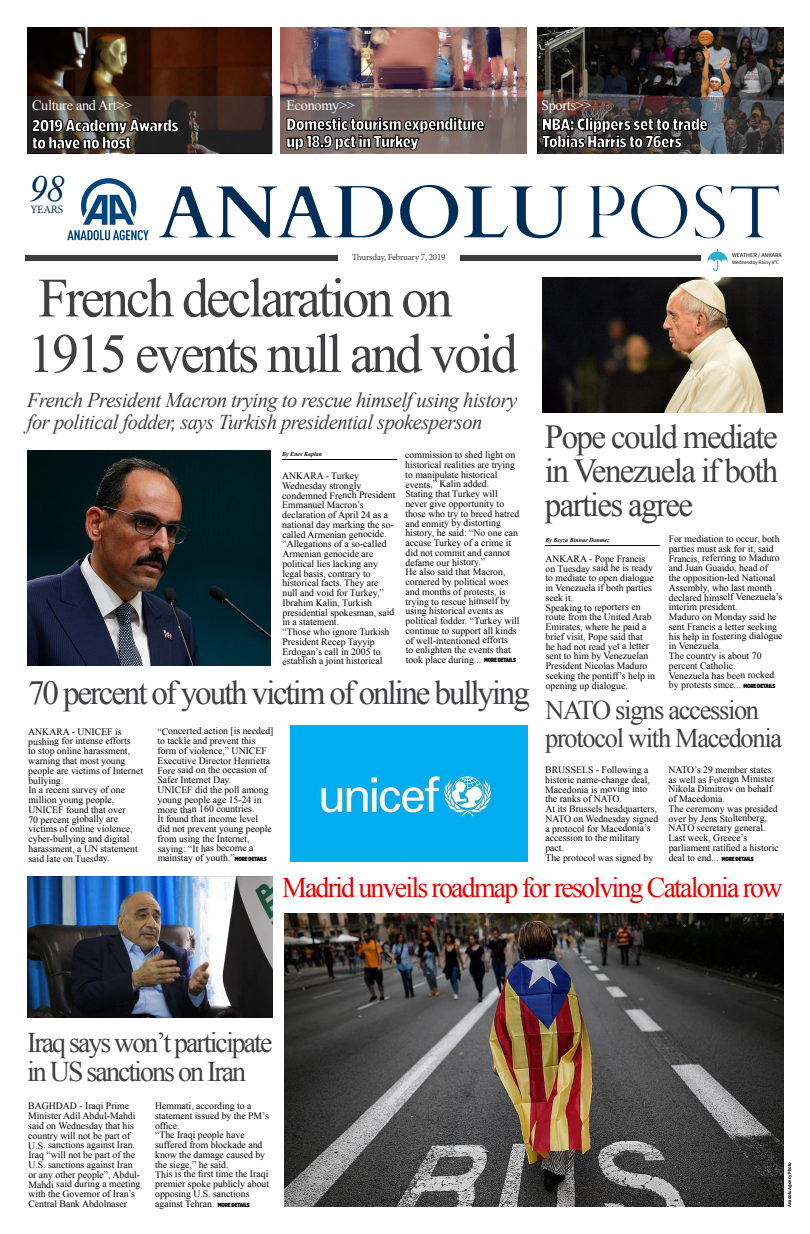
<style>
.page{position:relative;width:810px;height:1234px;background:#fff}
.page>*{position:absolute;margin:0;border:0;box-sizing:border-box;transform-origin:0 0}
.t1{font:55.5px/55.5px "Times New Roman";letter-spacing:-.055em;color:#404042}
.t2{font:italic 36.75px "Times New Roman";color:#002d55}
.t3{font:33.75px/33.8px "Times New Roman";letter-spacing:-.05em;color:#404042;text-align:justify}
.t4{font:28.5px "Times New Roman";letter-spacing:-.065em;color:#e60000}
.t5{font:28.5px/28.5px "Times New Roman";letter-spacing:-.07em;color:#404042}
.t6{font:27px/27px "Times New Roman";letter-spacing:-.05em;color:#404042}
.t7{font:italic 21px/21.8px "Times New Roman";letter-spacing:-.025em;color:#404042}
.t8{font:900 17.25px/17.2px "Gotham X Narrow";letter-spacing:-.01em;color:#fff}
.t9{font:14.25px "Times New Roman";letter-spacing:-.02em;color:#fff}
.t10{font:11.25px "Minion Pro";letter-spacing:-.02em;color:#002d55}
.t11{font:9.75px/9.8px "Times New Roman";color:#000}
.t12{font:9px "Minion Pro";letter-spacing:-.02em;color:#3d3939}
.t13{font:900 6px "Gotham X Narrow";letter-spacing:-.02em;color:#000}
.t14{font:italic 700 6px "Times New Roman";color:#000}
.t15{font:6px "Source Sans Pro";color:#000}
.t16{font:5.25px "Source Sans Pro";color:#000}
.t17{font:700 4.5px "Gotham Narrow";letter-spacing:-.01em;color:#000}
</style>
<div class="page">
<img style="left:27px;top:27px;width:245px;height:69px">
<img style="left:280px;top:27px;width:246px;height:70px">
<img style="left:538px;top:28px;width:246px;height:69px">
<div style="left:25px;top:255px;width:313px;height:5px;background:#3c3c3b"></div>
<div style="left:460px;top:255px;width:241px;height:5px;background:#3c3c3b"></div>
<svg style="left:707px;top:258px;width:21px;height:13px"></svg>
<svg style="left:159px;top:184px;width:621px;height:74px"></svg>
<svg style="left:67px;top:178px;width:82px;height:62px"></svg>
<hr style="left:282px;top:459px;width:115px;height:1px;background:#000">
<hr style="left:545px;top:545px;width:114px;height:1px;background:#000">
<img style="left:542px;top:277px;width:241px;height:135px">
<img style="left:284px;top:913px;width:499px;height:293px">
<img style="left:290px;top:725px;width:238px;height:136px">
<img style="left:27px;top:450px;width:243px;height:215px">
<img style="left:27px;top:876px;width:246px;height:141px">
<svg style="left:280px;top:97px;width:246px;height:56px;background:#776763"></svg>
<svg style="left:27px;top:96px;width:246px;height:57px;background:#392f2a"></svg>
<svg style="left:538px;top:97px;width:246px;height:56px;background:#4b4445"></svg>
<svg style="left:32px;top:119px;width:147px;height:30px;background:#2f2b27"></svg>
<svg style="left:286px;top:117px;width:199px;height:33px;background:#5c514d"></svg>
<svg style="left:542px;top:117px;width:166px;height:31px;background:#2e2d2c"></svg>
<h3 class="t9" style="left:32px;top:95px;width:102px">Culture and Art&gt;&gt;</h3>
<h3 class="t8" style="left:32px;top:116px;width:148px">2019 Academy Awards to have no host</h3>
<h3 class="t8" style="left:286px;top:115px;width:199px">Domestic tourism expenditure up 18.9 pct in Turkey</h3>
<h3 class="t8" style="left:542px;top:115px;width:167px">NBA: Clippers set to trade<br>Tobias Harris to 76ers</h3>
<h3 class="t9" style="left:286px;top:95px;width:70px">Economy&gt;&gt;</h3>
<h3 class="t9" style="left:541px;top:95px;width:52px">Sports&gt;&gt;</h3>
<h2 class="t2" style="left:29px;top:163px;width:38px">98</h2>
<p class="t10" style="left:30px;top:201px;width:34px">YEARS</p>
<p class="t12" style="left:352px;top:251px;width:95px">Thursday, February 7, 2019</p>
<p class="t15" style="left:732px;top:251px;width:51px">WEATHER / ANKARA</p>
<p class="t16" style="left:732px;top:259px;width:49px">Wednesday Rainy 8°C</p>
<h1 class="t1" style="left:28px;top:269px;width:492px">French declaration on<br>1915 events null and void</h1>
<h3 class="t7" style="left:27px;top:388px;width:492px">French President Macron trying to rescue himself using history for political fodder, says Turkish presidential spokesperson</h3>
<h3 class="t3" style="left:545px;top:419px;width:235px">Pope could mediate in Venezuela if both parties agree</h3>
<p class="t11" style="left:405px;top:450px;width:116px">commission to shed light on historical realities are trying to manipulate historical events,” Kalin added.<br>Stating that Turkey will never give opportunity to those who try to breed hatred and enmity by distorting history, he said: “No one can accuse Turkey of a crime it did not commit and cannot defame our history.”<br>He also said that Macron, cornered by political woes and months of protests, is trying to rescue himself by using historical events as political fodder. “Turkey will continue to support all kinds of well-intentioned efforts<br>to enlighten the events that took place during...</p>
<p class="t14" style="left:282px;top:449px;width:42px">By Enes Kaplan</p>
<p class="t11" style="left:282px;top:470px;width:115px">ANKARA - Turkey<br>Wednesday strongly condemned French President<br>Emmanuel Macron’s declaration of April 24 as a national day marking the so&shy;called Armenian genocide. “Allegations of a so-called<br>Armenian genocide are political lies lacking any legal basis, contrary to historical facts. They are null and void for Turkey,”<br>Ibrahim Kalin, Turkish presidential spokesman, said in a statement.<br>“Those who ignore Turkish<br>President Recep Tayyip<br>Erdogan’s call in 2005 to establish a joint historical</p>
<p class="t11" style="left:669px;top:533px;width:115px">For mediation to occur, both parties must ask for it, said<br>Francis, referring to Maduro and Juan Guaido, head of<br>the opposition-led National<br>Assembly, who last month declared himself Venezuela’s interim president.<br>Maduro on Monday said he sent Francis a letter seeking his help in fostering dialogue in Venezuela.<br>The country is about 70 percent Catholic.<br>Venezuela has been rocked by protests since...</p>
<p class="t14" style="left:545px;top:536px;width:66px">By Beyza Binnur Donmez</p>
<p class="t11" style="left:545px;top:553px;width:111px">ANKARA - Pope Francis on Tuesday said he is ready to mediate to open dialogue in Venezuela if both parties seek it.<br>Speaking to reporters en route from the United Arab<br>Emirates, where he paid a brief visit, Pope said that<br>he had not read yet a letter sent to him by Venezuelan<br>President Nicolas Maduro seeking the pontiff’s help in opening up dialogue.</p>
<p class="t13" style="left:484px;top:656px;width:33px">MORE DETAILS</p>
<h3 class="t3" style="left:28px;top:675px;width:503px">70 percent of youth victim of online bullying</h3>
<p class="t13" style="left:743px;top:681px;width:33px">MORE DETAILS</p>
<h3 class="t6" style="left:545px;top:696px;width:238px">NATO signs accession protocol with Macedonia</h3>
<p class="t11" style="left:28px;top:726px;width:116px">ANKARA - UNICEF is pushing for intense efforts<br>to stop online harassment, warning that most young people are victims of Internet bullying.<br>In a recent survey of one million young people,<br>UNICEF found that over<br>70 percent globally are victims of online violence, cyber-bullying and digital harassment, a UN statement said late on Tuesday.</p>
<p class="t11" style="left:157px;top:726px;width:118px">“Concerted action [is needed] to tackle and prevent this form of violence,” UNICEF<br>Executive Director Henrietta<br>Fore said on the occasion of<br>Safer Internet Day.<br>UNICEF did the poll among young people age 15-24 in more than 160 countries.<br>It found that income level<br>did not prevent young people from using the Internet, saying: “It has become a mainstay of youth.”</p>
<p class="t11" style="left:545px;top:764px;width:114px">BRUSSELS - Following a historic name-change deal,<br>Macedonia is moving into the ranks of NATO.<br>At its Brussels headquarters,<br>NATO on Wednesday signed a protocol for Macedonia’s accession to the military pact.<br>The protocol was signed by</p>
<p class="t11" style="left:669px;top:764px;width:112px">NATO’s 29 member states as well as Foreign Minister<br>Nikola Dimitrov on behalf of Macedonia.<br>The ceremony was presided over by Jens Stoltenberg,<br>NATO secretary general.<br>Last week, Greece’s parliament ratified a historic deal to end...</p>
<p class="t13" style="left:235px;top:854px;width:33px">MORE DETAILS</p>
<p class="t13" style="left:722px;top:854px;width:33px">MORE DETAILS</p>
<h3 class="t4" style="left:282px;top:868px;width:502px">Madrid unveils roadmap for resolving Catalonia row</h3>
<h3 class="t5" style="left:27px;top:1027px;width:247px">Iraq says won’t participate in US sanctions on Iran</h3>
<p class="t11" style="left:28px;top:1100px;width:114px">BAGHDAD - Iraqi Prime<br>Minister Adil Abdul-Mahdi said on Wednesday that his country will not be part of<br>U.S. sanctions against Iran.<br>Iraq “will not be part of the<br>U.S. sanctions against Iran or any other people”, Abdul-<br>Mahdi said during a meeting with the Governor of Iran’s<br>Central Bank Abdolnaser</p>
<p class="t11" style="left:155px;top:1100px;width:116px">Hemmati, according to a statement issued by the PM’s office.<br>“The Iraqi people have suffered from blockade and know the damage caused by the siege,” he said.<br>This is the first time the Iraqi premier spoke publicly about opposing U.S. sanctions against Tehran.</p>
<p class="t13" style="left:218px;top:1200px;width:33px">MORE DETAILS</p>
<p class="t17" style="left:787px;top:1206px;width:46px;rotate:-90deg">Anadolu Agency Photo</p>
</div>
